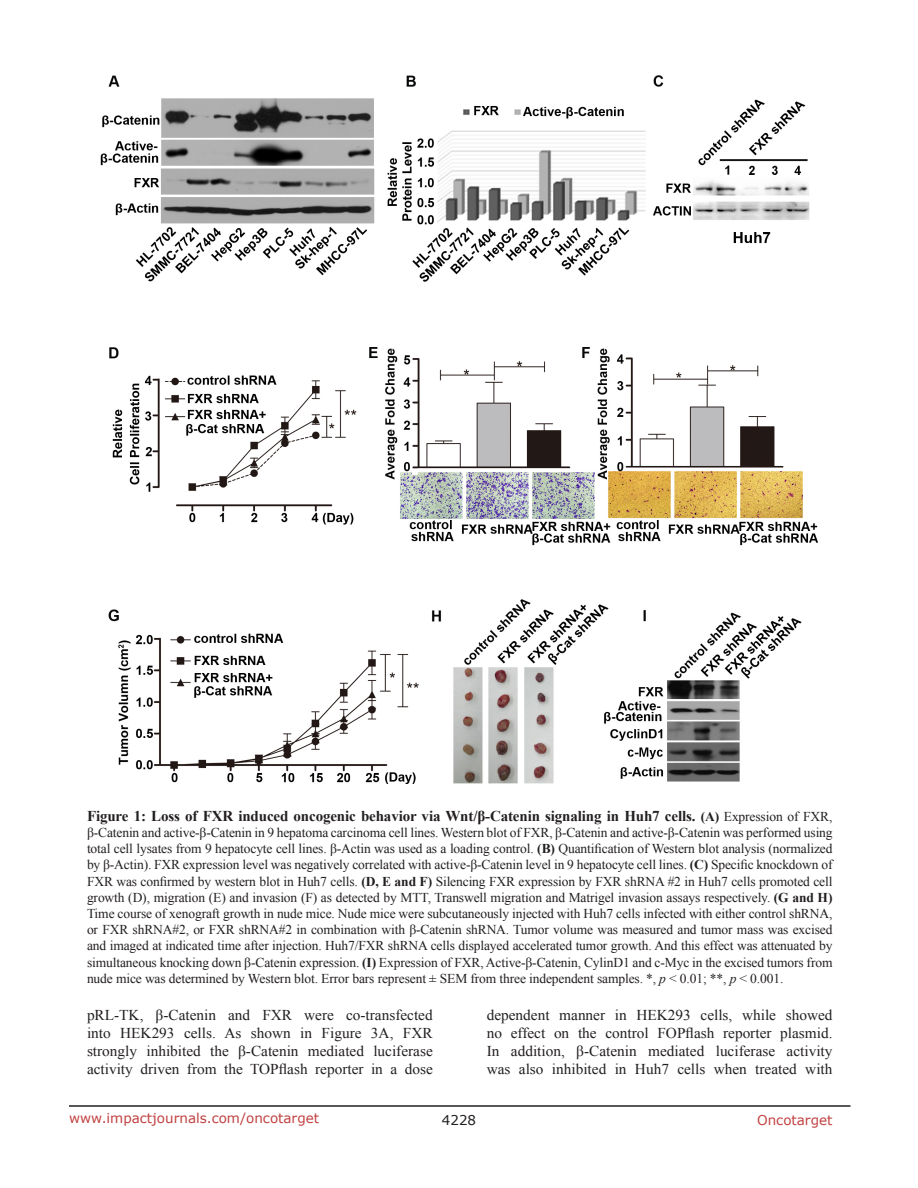
<style>
.page{position:relative;width:918px;height:1188px;background:#fff}
.page>*{position:absolute;margin:0;border:0;box-sizing:border-box;transform-origin:0 0}
.BodyText{font:15px/18px "Times New Roman";color:#231f20;text-align:justify}
.FigureText{font:700 15px "Times New Roman";letter-spacing:-.01em;color:#231f20}
.FigureText-2{font:13.5px/16.2px "Times New Roman";letter-spacing:-.01em;color:#231f20;text-align:justify}
.t1{font:13.5px "Verdana";color:#c24141}
.t2{font:13.5px "Verdana";color:#231f20}
.s1{font-size:13.5px}
.s2{font-weight:400;font-size:13.5px}
.s3{font-weight:700}
.s4{font-style:italic}
</style>
<div class="page">
<hr style="left:69px;top:1105px;width:781px;height:2px;background:#231f20">
<img style="left:100px;top:76px;width:719px;height:707px">
<p class="FigureText" style="left:87px;top:805px;width:747px">Figure 1: Loss of FXR induced oncogenic behavior via Wnt/β-Catenin signaling in Huh7 cells. <span class="s1">(A)</span> <span class="s2">Expression of FXR,</span></p>
<p class="FigureText-2" style="left:87px;top:824px;width:747px">β-Catenin and active-β-Catenin in 9 hepatoma carcinoma cell lines. Western blot of FXR, β-Catenin and active-β-Catenin was performed using total cell lysates from 9 hepatocyte cell lines. β-Actin was used as a loading control. <span class="s3">(B)</span> Quantification of Western blot analysis (normalized by β-Actin). FXR expression level was negatively correlated with active-β-Catenin level in 9 hepatocyte cell lines. <span class="s3">(C)</span> Specific knockdown of FXR was confirmed by western blot in Huh7 cells. <span class="s3">(D, E and F)</span> Silencing FXR expression by FXR shRNA #2 in Huh7 cells promoted cell growth (D), migration (E) and invasion (F) as detected by MTT, Transwell migration and Matrigel invasion assays respectively. <span class="s3">(G and H)<br></span>Time course of xenograft growth in nude mice. Nude mice were subcutaneously injected with Huh7 cells infected with either control shRNA, or FXR shRNA#2, or FXR shRNA#2 in combination with β-Catenin shRNA. Tumor volume was measured and tumor mass was excised and imaged at indicated time after injection. Huh7/FXR shRNA cells displayed accelerated tumor growth. And this effect was attenuated by simultaneous knocking down β-Catenin expression. <span class="s3">(I)</span> Expression of FXR, Active-β-Catenin, CylinD1 and c-Myc in the excised tumors from nude mice was determined by Western blot. Error bars represent ± SEM from three independent samples. *, <span class="s4">p</span> &lt; 0.01; **, <span class="s4">p</span> &lt; 0.001.</p>
<p class="BodyText" style="left:87px;top:1006px;width:347px">pRL-TK, β-Catenin and FXR were co-transfected into HEK293 cells. As shown in Figure 3A, FXR strongly inhibited the β-Catenin mediated luciferase activity driven from the TOPflash reporter in a dose</p>
<p class="BodyText" style="left:487px;top:1006px;width:347px">dependent manner in HEK293 cells, while showed no effect on the control FOPflash reporter plasmid.<br>In addition, β-Catenin mediated luciferase activity was also inhibited in Huh7 cells when treated with</p>
<p class="t1" style="left:69px;top:1109px;width:252px">www.impactjournals.com/oncotarget</p>
<p class="t2" style="left:442px;top:1111px;width:36px">4228</p>
<p class="t1" style="left:757px;top:1111px;width:77px">Oncotarget</p>
</div>
